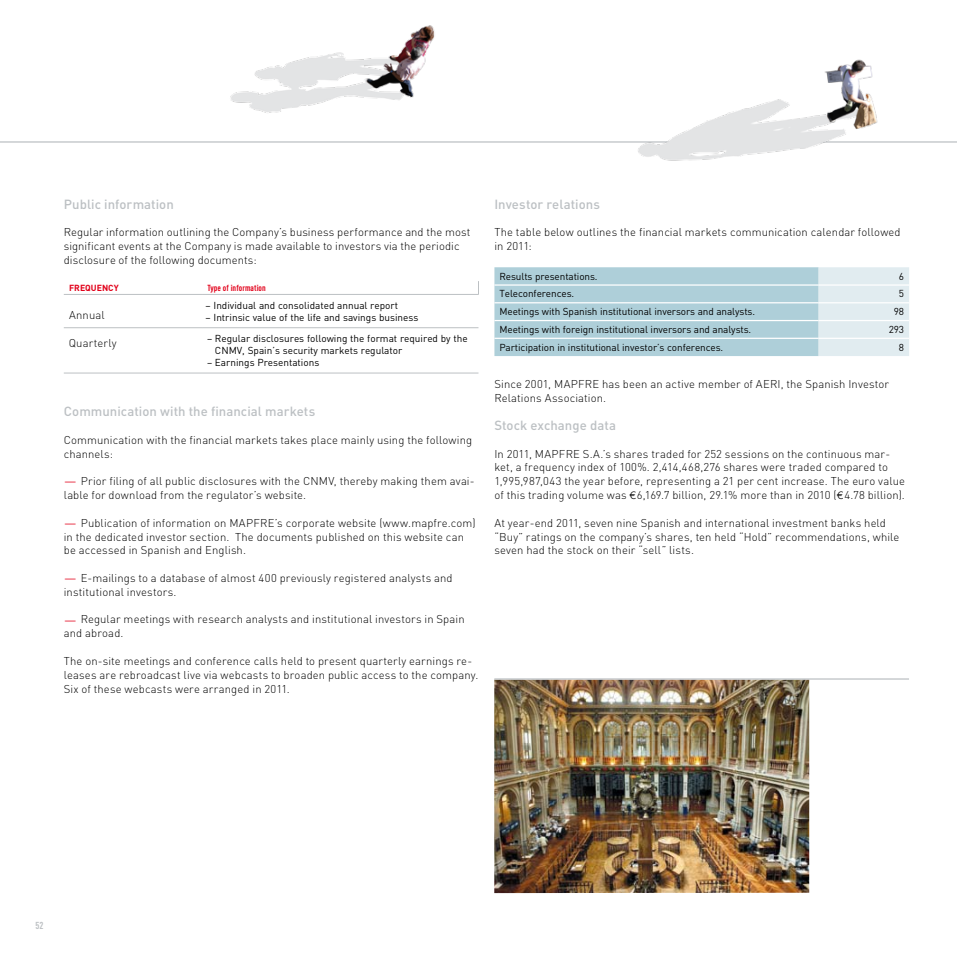
<style>
.page{position:relative;width:957px;height:957px;background:#fff}
.page>*{position:absolute;margin:0;border:0;box-sizing:border-box;transform-origin:0 0}
.t1{font:500 13.12px "DIN";letter-spacing:.005em;color:#bcc0c3}
.t2{font:300 11.25px/13.9px "DIN";letter-spacing:.01em;color:#000}
.t3{font:10px/12px "DIN";letter-spacing:-.01em;color:#000}
.t4{font:700 10px "DIN Cond";color:#bcc0c3}
.t5{font:700 8.75px "DIN Cond";letter-spacing:.01em;color:#e2001a}
.t6{font:700 8.75px "DIN";color:#e2001a}
.s1{font-size:15px;color:#e2001a}
.s2{font-family:"Euro Sans ITC";font-weight:400}
</style>
<div class="page">
<svg style="left:478px;top:281px;width:1px;height:13px"></svg>
<hr style="left:64px;top:294px;width:138px;height:1px;background:#bcc0c3">
<hr style="left:202px;top:294px;width:277px;height:1px;background:#bcc0c3">
<hr style="left:64px;top:327px;width:138px;height:1px;background:#bcc0c3">
<hr style="left:202px;top:327px;width:276px;height:1px;background:#bcc0c3">
<hr style="left:64px;top:373px;width:138px;height:1px;background:#bcc0c3">
<hr style="left:202px;top:373px;width:276px;height:1px;background:#bcc0c3">
<svg style="left:494px;top:267px;width:415px;height:89px;background:#bad5de"></svg>
<hr style="left:494px;top:284px;width:324px;height:2px;background:#fff">
<hr style="left:818px;top:284px;width:91px;height:2px;background:#fff">
<hr style="left:818px;top:302px;width:91px;height:1px;background:#fff">
<hr style="left:818px;top:320px;width:91px;height:1px;background:#fff">
<hr style="left:818px;top:338px;width:91px;height:1px;background:#fff">
<hr style="left:494px;top:302px;width:324px;height:1px;background:#fff">
<hr style="left:494px;top:320px;width:324px;height:1px;background:#fff">
<hr style="left:494px;top:338px;width:324px;height:1px;background:#fff">
<img style="left:494px;top:679px;width:315px;height:214px">
<hr style="left:494px;top:678px;width:415px;height:1px;background:#bcc0c3">
<svg style="left:0;top:141px;width:957px;height:2px"></svg>
<img style="left:631px;top:59px;width:251px;height:102px">
<img style="left:230px;top:25px;width:205px;height:88px">
<p class="t1" style="left:64px;top:196px;width:112px">Public information</p>
<p class="t2" style="left:64px;top:225px;width:408px">Regular information outlining the Company’s business performance and the most significant events at the Company is made available to investors via the periodic disclosure of the following documents:</p>
<p class="t6" style="left:69px;top:282px;width:29px">FREQUENC</p>
<p class="t6" style="left:114px;top:282px;width:7px">Y</p>
<p class="t5" style="left:207px;top:282px;width:60px">Type of information</p>
<p class="t2" style="left:69px;top:308px;width:37px">Annual</p>
<p class="t3" style="left:206px;top:299px;width:194px">– Individual and consolidated annual report</p>
<p class="t3" style="left:206px;top:311px;width:214px">– Intrinsic value of the life and savings business</p>
<p class="t2" style="left:69px;top:336px;width:49px">Quarterly</p>
<p class="t3" style="left:215px;top:332px;width:254px;text-indent:-8px">– Regular disclosures following the format required by the<br>CN MV, Spain’s security markets regulator</p>
<p class="t3" style="left:207px;top:356px;width:114px">– Earnings Presentations</p>
<p class="t1" style="left:64px;top:403px;width:253px">Communication with the financial markets</p>
<p class="t2" style="left:64px;top:433px;width:410px">Communication with the financial markets takes place mainly using the following channels:</p>
<p class="t2" style="left:64px;top:474px;width:412px"><span class="s1">—</span> Prior filing of all public disclosures with the CNMV, thereby making them avai&shy;lable for download from the regulator’s website.</p>
<p class="t2" style="left:64px;top:515px;width:413px"><span class="s1">—</span> Publication of information on MAPFRE’s corporate website (www.mapfre.com) in the dedicated investor section. The documents published on this website can be accessed in Spanish and English.</p>
<p class="t2" style="left:64px;top:571px;width:390px"><span class="s1">—</span> E-mailings to a database of almost 400 previously registered analysts and institutional investors.</p>
<p class="t2" style="left:64px;top:612px;width:402px"><span class="s1">—</span> Regular meetings with research analysts and institutional investors in Spain and abroad.</p>
<p class="t2" style="left:64px;top:654px;width:416px">The on-site meetings and conference calls held to present quarterly earnings re&shy;leases are rebroadcast live via webcasts to broaden public access to the company.<br>Six of these webcasts were arranged in 2011.</p>
<p class="t1" style="left:494px;top:196px;width:107px">Investor relations</p>
<p class="t2" style="left:494px;top:225px;width:408px">The table below outlines the financial markets communication calendar followed in 2011:</p>
<p class="t3" style="left:499px;top:270px;width:100px">Results presentations.</p>
<p class="t3" style="left:899px;top:270px;width:7px">6</p>
<p class="t3" style="left:499px;top:288px;width:76px">Teleconferences.</p>
<p class="t3" style="left:899px;top:288px;width:7px">5</p>
<p class="t3" style="left:499px;top:305px;width:257px">Meetings with Spanish institutional inversors and analysts.</p>
<p class="t3" style="left:894px;top:305px;width:12px">98</p>
<p class="t3" style="left:499px;top:323px;width:253px">Meetings with foreign institutional inversors and analysts.</p>
<p class="t3" style="left:888px;top:323px;width:17px">293</p>
<p class="t3" style="left:499px;top:341px;width:225px">Participation in institutional investor’s conferences.</p>
<p class="t3" style="left:899px;top:341px;width:7px">8</p>
<p class="t2" style="left:494px;top:377px;width:396px">Since 2001, MAPFRE has been an active member of AERI, the Spanish Investor<br>Relations Association.</p>
<p class="t1" style="left:494px;top:417px;width:123px">Stock exchange data</p>
<p class="t2" style="left:494px;top:446px;width:412px">In 2011, MAPFRE S.A.’s shares traded for 252 sessions on the continuous mar&shy;ket, a frequency index of 100%. 2,414,468,276 shares were traded compared to 1,995,987,043 the year before, representing a 21 per cent increase. The euro value of this trading volume was <span class="s2">€</span>6,169.7 billion, 29.1% more than in 2010 (<span class="s2">€</span>4.78 billion).</p>
<p class="t2" style="left:494px;top:515px;width:406px">At year-end 2011, seven nine Spanish and international investment banks held “Buy” ratings on the company’s shares, ten held “Hold” recommendations, while seven had the stock on their “sell” lists.</p>
<p class="t4" style="left:35px;top:919px;width:10px">52</p>
</div>
